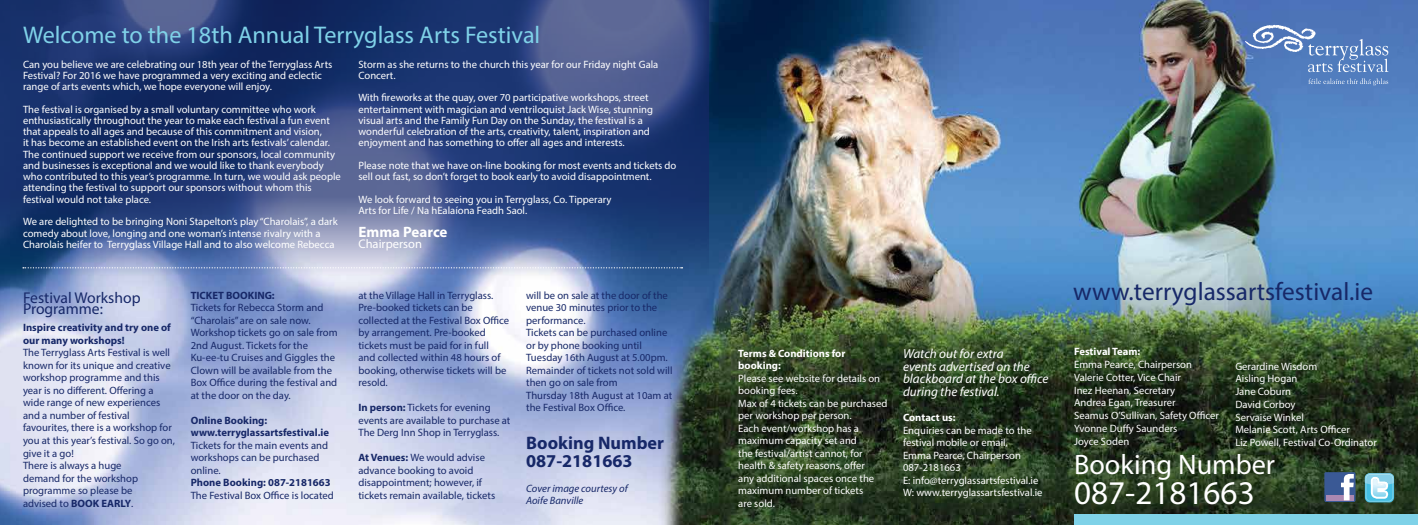
<style>
.page{position:relative;width:1418px;height:525px;background:#fff}
.page>*{position:absolute;margin:0;border:0;box-sizing:border-box;transform-origin:0 0}
.t1{font:33.25px "Myriad Pro";color:#fff}
.t2{font:28.25px "Myriad Pro";color:#fff}
.t3{font:25.25px "Myriad Pro";color:#172868}
.t4{font:24.12px "Myriad Pro";color:#7fd2e8}
.t5{font:700 18.12px/17.5px "Myriad Pro";color:#172868}
.t6{font:15.62px/11.2px "Myriad Pro";color:#172868}
.t7{font:700 15px "Myriad Pro";color:#fff}
.t8{font:italic 13.12px/12.5px "Myriad Pro";color:#fff}
.t9{font:12.5px "Myriad Pro";color:#fff}
.t10{font:10.62px/11.2px "Myriad Pro";color:#fff}
.t11{font:10.62px/12.5px "Myriad Pro";color:#172868}
.t12{font:700 10.62px/12.5px "Myriad Pro";color:#172868}
.t13{font:700 10.62px/12.5px "Myriad Pro";color:#fff}
.t14{font:italic 10.62px/12.5px "Myriad Pro";color:#172868}
.s1{font-weight:700}
</style>
<div class="page">
<img style="left:0;top:0;width:1417px;height:524px">
<svg style="left:0;top:0;width:709px;height:281px"></svg>
<svg style="left:1244px;top:25px;width:144px;height:47px"></svg>
<svg style="left:1308px;top:78px;width:80px;height:7px"></svg>
<div style="left:1074px;top:514px;width:343px;height:10px;background:#7fd2e8"></div>
<svg style="left:1364px;top:473px;width:29px;height:29px"></svg>
<svg style="left:1364px;top:473px;width:29px;height:28px"></svg>
<div style="left:1324px;top:472px;width:31px;height:29px;background:#3a5995;border-radius:2px"></div>
<div style="left:1326px;top:494px;width:27px;height:6px;background:#ab88b1"></div>
<svg style="left:1340px;top:474px;width:13px;height:26px"></svg>
<svg style="left:23px;top:267px;width:659px;height:1px"></svg>
<h3 class="t4" style="left:23px;top:20px;width:519px">Welcome to the 18th Annual Terryglass Arts Festival</h3>
<p class="t10" style="left:23px;top:58px;width:311px">Can you believe we are celebrating our 18th year of the Terryglass Arts<br>Festival? For 2016 we have programmed a very exciting and eclectic range of arts events which, we hope everyone will enjoy.</p>
<p class="t10" style="left:23px;top:103px;width:319px">The festival is organised by a small voluntary committee who work enthusiastically throughout the year to make each festival a fun event that appeals to all ages and because of this commitment and vision,<br>it has become an established event on the Irish arts festivals’ calendar.<br>The continued support we receive from our sponsors, local community and businesses is exceptional and we would like to thank everybody who contributed to this year’s programme. In turn, we would ask people attending the festival to support our sponsors without whom this festival would not take place.</p>
<p class="t10" style="left:23px;top:216px;width:316px">We are delighted to be bringing Noni Stapelton’s play “Charolais”, a dark comedy about love, longing and one woman’s intense rivalry with a<br>Charolais heifer to Terryglass Village Hall and to also welcome Rebecca</p>
<h3 class="t6" style="left:23px;top:291px;width:119px">Festival Workshop<br>Programme:</h3>
<p class="t12" style="left:23px;top:321px;width:149px">Inspire creativity and try one of our many workshops!</p>
<p class="t11" style="left:23px;top:346px;width:153px">The Terryglass Arts Festival is well known for its unique and creative workshop programme and this year is no different. Offering a wide range of new experiences and a number of festival favourites, there is a workshop for you at this year’s festival. So go on, give it a go!<br>There is always a huge<br>demand for the workshop programme so please be<br>advised to <span class="s1">BOOK EARLY</span>.</p>
<p class="t12" style="left:191px;top:288px;width:85px">TICKET BOOKING:</p>
<p class="t11" style="left:191px;top:301px;width:148px">Tickets for Rebecca Storm and “Charolais” are on sale now.<br>Workshop tickets go on sale from<br>2nd August. Tickets for the<br>Ku-ee-tu Cruises and Giggles the<br>Clown will be available from the<br>Box Office during the festival and at the door on the day.</p>
<p class="t12" style="left:191px;top:413px;width:140px">Online Booking: www.terryglassartsfestival.ie</p>
<p class="t11" style="left:191px;top:438px;width:139px">Tickets for the main events and workshops can be purchased online.</p>
<p class="t12" style="left:191px;top:476px;width:141px">Phone Booking: 087-2181663</p>
<p class="t11" style="left:191px;top:488px;width:144px">The Festival Box Office is located</p>
<p class="t10" style="left:358px;top:58px;width:301px">Storm as she returns to the church this year for our Friday night Gala<br>Concert.</p>
<p class="t10" style="left:358px;top:92px;width:296px">With fireworks at the quay, over 70 participative workshops, street entertainment with magician and ventriloquist Jack Wise, stunning visual arts and the Family Fun Day on the Sunday, the festival is a wonderful celebration of the arts, creativity, talent, inspiration and enjoyment and has something to offer all ages and interests.</p>
<p class="t10" style="left:358px;top:159px;width:319px">Please note that we have on-line booking for most events and tickets do sell out fast, so don’t forget to book early to avoid disappointment.</p>
<p class="t10" style="left:358px;top:193px;width:254px">We look forward to seeing you in Terryglass, Co. Tipperary<br>Arts for Life / Na hEalaíona Feadh Saol.</p>
<h3 class="t7" style="left:358px;top:221px;width:91px">Emma Pearce</h3>
<p class="t9" style="left:358px;top:236px;width:65px">Chairperson</p>
<p class="t11" style="left:358px;top:288px;width:152px">at the Village Hall in Terryglass.<br>Pre-booked tickets can be collected at the Festival Box Office by arrangement. Pre-booked tickets must be paid for in full<br>and collected within 48 hours of booking, otherwise tickets will be resold.</p>
<p class="t11" style="left:358px;top:401px;width:153px"><span class="s1">In person:</span> Tickets for evening events are available to purchase at<br>The Derg Inn Shop in Terryglass.</p>
<p class="t11" style="left:358px;top:451px;width:138px"><span class="s1">At Venues:</span> We would advise advance booking to avoid disappointment; however, if tickets remain available, tickets</p>
<p class="t11" style="left:526px;top:288px;width:148px">will be on sale at the door of the venue 30 minutes prior to the performance.<br>Tickets can be purchased online or by phone booking until<br>Tuesday 16th August at 5.00pm.<br>Remainder of tickets not sold will then go on sale from<br>Thursday 18th August at 10am at the Festival Box Office.</p>
<h3 class="t5" style="left:526px;top:433px;width:139px">Booking Number<br>087-2181663</h3>
<p class="t14" style="left:526px;top:481px;width:103px">Cover image courtesy of<br>Aoife Banville</p>
<p class="t13" style="left:738px;top:346px;width:109px">Terms &amp; Conditions for booking:</p>
<p class="t10" style="left:738px;top:371px;width:151px;line-height:12.5px">Please see website for details on booking fees.<br>Max of 4 tickets can be purchased per workshop per person.<br>Each event/workshop has a maximum capacity set and<br>the festival/artist cannot, for health &amp; safety reasons, offer<br>any additional spaces once the maximum number of tickets<br>are sold.</p>
<p class="t8" style="left:903px;top:347px;width:147px">Watch out for extra<br>events advertised on the blackboard at the box office during the festival.</p>
<p class="t13" style="left:903px;top:410px;width:54px">Contact us:</p>
<p class="t10" style="left:903px;top:423px;width:141px;line-height:12.5px">Enquiries can be made to the festival mobile or email,<br>Emma Pearce, Chairperson<br>087-2181663<br>E: info@terryglassartsfestival.ie<br>W: www.terryglassartsfestival.ie</p>
<h3 class="t3" style="left:1073px;top:275px;width:301px">www.terryglassartsfestival.ie</h3>
<p class="t13" style="left:1074px;top:345px;width:68px">Festival Team:</p>
<p class="t10" style="left:1074px;top:358px;width:146px;line-height:12.8px">Emma Pearce, Chairperson<br>Valerie Cotter, Vice Chair<br>Inez Heenan, Secretary<br>Andrea Egan, Treasurer<br>Seamus O’Sullivan, Safety Officer<br>Yvonne Duffy Saunders<br>Joyce Soden</p>
<p class="t10" style="left:1235px;top:359px;width:143px;line-height:12.8px">Gerardine Wisdom<br>Aisling Hogan<br>Jane Coburn<br>David Corboy<br>Servaise Winkel<br>Melanie Scott, Arts Officer<br>Liz Powell, Festival Co-Ordinator</p>
<h2 class="t2" style="left:1074px;top:446px;width:203px">Booking Number</h2>
<h1 class="t1" style="left:1074px;top:471px;width:182px">087-2181663</h1>
</div>
